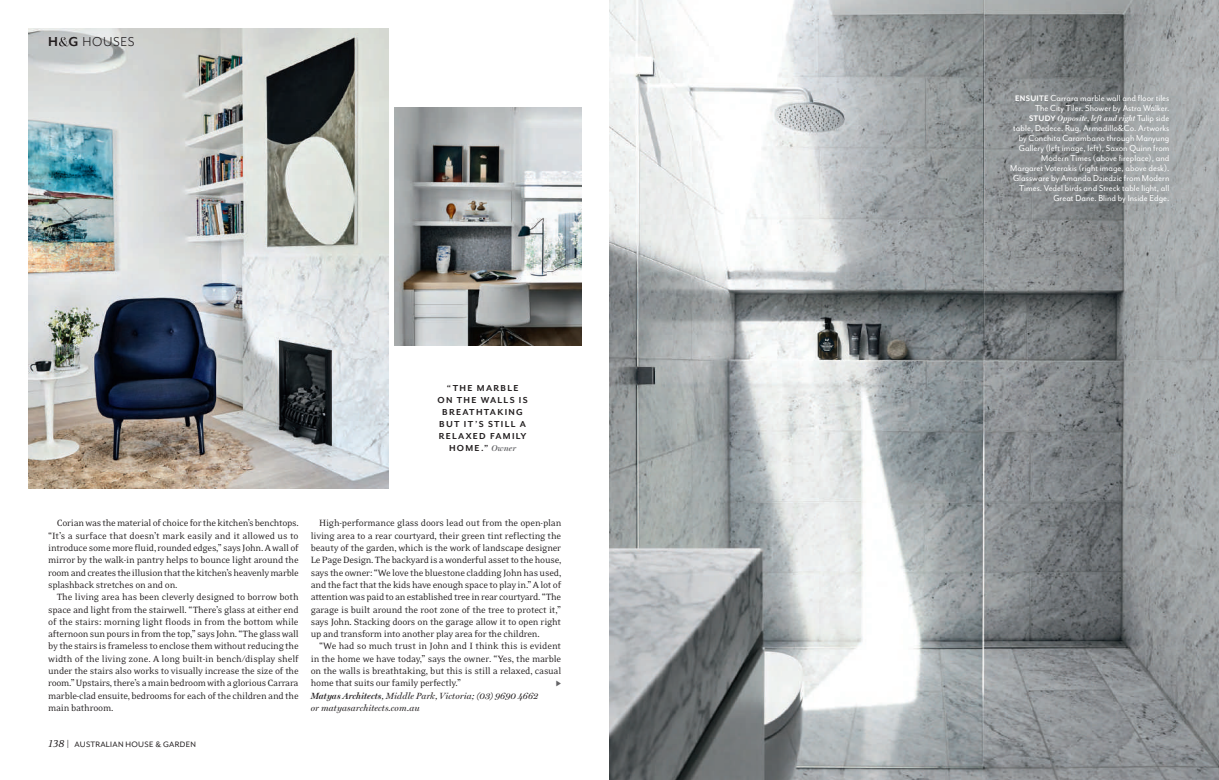
<style>
.page{position:relative;width:1219px;height:780px;background:#fff}
.page>*{position:absolute;margin:0;border:0;box-sizing:border-box;transform-origin:0 0}
.t1{font:14.8px "Mr Eaves San OT";letter-spacing:.04em;color:#231f20}
.t2{font:10.4px/12.3px "Eidetic Neo OT";letter-spacing:-.02em;color:#231f20;text-align:justify}
.t3{font:10px/10px "Mr Eaves San OT";letter-spacing:.005em;color:#fff;text-align:right;scale:.95 1}
.t4{font:700 10px/12px "Mr Eaves San OT";letter-spacing:.13em;color:#231f20;text-align:center}
.t5{font:italic 9px/12.3px "Miller Display";letter-spacing:.01em;color:#231f20}
.t6{font:9px "Mr Eaves Mod OT";letter-spacing:.03em;color:#231f20}
.t7{font:italic 600 8px "Miller Display";letter-spacing:.015em;color:#fff;scale:.95 1}
.s1{font-family:"Mr Eaves Mod OT";font-weight:700;font-size:15px}
.s2{font-family:"Miller Display";font-weight:600;font-style:italic;font-size:8.5px;color:#636366}
.s3{font-family:"Eidetic Neo OT";font-style:italic;font-size:11.4px}
.s4{font-family:"Mr Eaves San OT";font-size:10.4px}
.s5{font-weight:600}
.s6{font-weight:700;font-size:9.2px}
.s7{font-family:"Mr Eaves San OT";font-weight:700;font-style:normal;font-size:9.2px}
.s8{font-family:"Mr Eaves San OT";font-weight:400;font-style:normal;font-size:10px}
</style>
<div class="page">
<img style="left:609px;top:0;width:610px;height:780px">
<img style="left:28px;top:28px;width:361px;height:460px">
<img style="left:395px;top:108px;width:186px;height:238px">
<svg style="left:58px;top:37px;width:10px;height:9px"></svg>
<h1 class="t1" style="left:48px;top:34px;width:88px"><span class="s1">H G</span> HOUSES</h1>
<p class="t4" style="left:437px;top:382px;width:92px">“THE MARBLE<br>ON THE WALLS IS<br>BREATHTAKING<br>BUT IT’S STILL A<br>RELAXED FAMILY<br>HOME.” <span class="s2">Owner</span></p>
<p class="t2" style="left:48px;top:517px;width:252px;text-indent:9px">Corian was the material of choice for the kitchen’s benchtops. “It’s a surface that doesn’t mark easily and it allowed us to introduce some more fluid, rounded edges,” says John. A wall of mirror by the walk-in pantry helps to bounce light around the room and creates the illusion that the kitchen’s heavenly marble splashback stretches on and on.</p>
<p class="t2" style="left:48px;top:591px;width:252px;text-indent:9px">The living area has been cleverly designed to borrow both space and light from the stairwell. “There’s glass at either end of the stairs: morning light floods in from the bottom while afternoon sun pours in from the top,” says John. “The glass wall by the stairs is frameless to enclose them without reducing the width of the living zone. A long built-in bench/display shelf under the stairs also works to visually increase the size of the room.” Upstairs, there’s a main bedroom with a glorious Carrara marble-clad ensuite, bedrooms for each of the children and the main bathroom.</p>
<p class="t6" style="left:48px;top:739px;width:149px"><span class="s3">138</span> <span class="s4">|</span> AUSTRALIAN HOUSE &amp; GARDEN</p>
<p class="t2" style="left:311px;top:517px;width:252px;text-indent:9px">High-performance glass doors lead out from the open-plan living area to a rear courtyard, their green tint reflecting the beauty of the garden, which is the work of landscape designer Le Page Design. The backyard is a wonderful asset to the house, says the owner: “We love the bluestone cladding John has used, and the fact that the kids have enough space to play in.” A lot of attention was paid to an established tree in rear courtyard. “The garage is built around the root zone of the tree to protect it,” says John. Stacking doors on the garage allow it to open right up and transform into another play area for the children.</p>
<p class="t2" style="left:311px;top:640px;width:252px;text-indent:8px">“We had so much trust in John and I think this is evident in the home we have today,” says the owner. “Yes, the marble on the walls is breathtaking, but this is still a relaxed, casual home that suits our family perfectly.”</p>
<p class="t5" style="left:311px;top:689px;width:229px"><span class="s5">Matyas Architects</span>, Middle Park, Victoria; (03) 9690 4662 or matyasarchitects.com.au</p>
<p class="t3" style="left:1015px;top:93px;width:164px"><span class="s6">ENSUITE</span> Carrara marble wall and floor tiles<br>The City Tiler. Shower by Astra Walker.</p>
<p class="t7" style="left:1029px;top:113px;width:149px"><span class="s7">STUDY</span> Opposite, left and right <span class="s8">Tulip side</span></p>
<p class="t3" style="left:1010px;top:123px;width:169px">table, Dedece. Rug, Armadillo&amp;Co. Artworks by Conchita Carambano through Manyung Gallery (left image, left), Saxon Quinn from Modern Times (above fireplace), and Margaret Voterakis (right image, above desk).<br>Glassware by Amanda Dziedzic from Modern Times. Vedel birds and Streck table light, all Great Dane. Blind by Inside Edge.</p>
</div>
